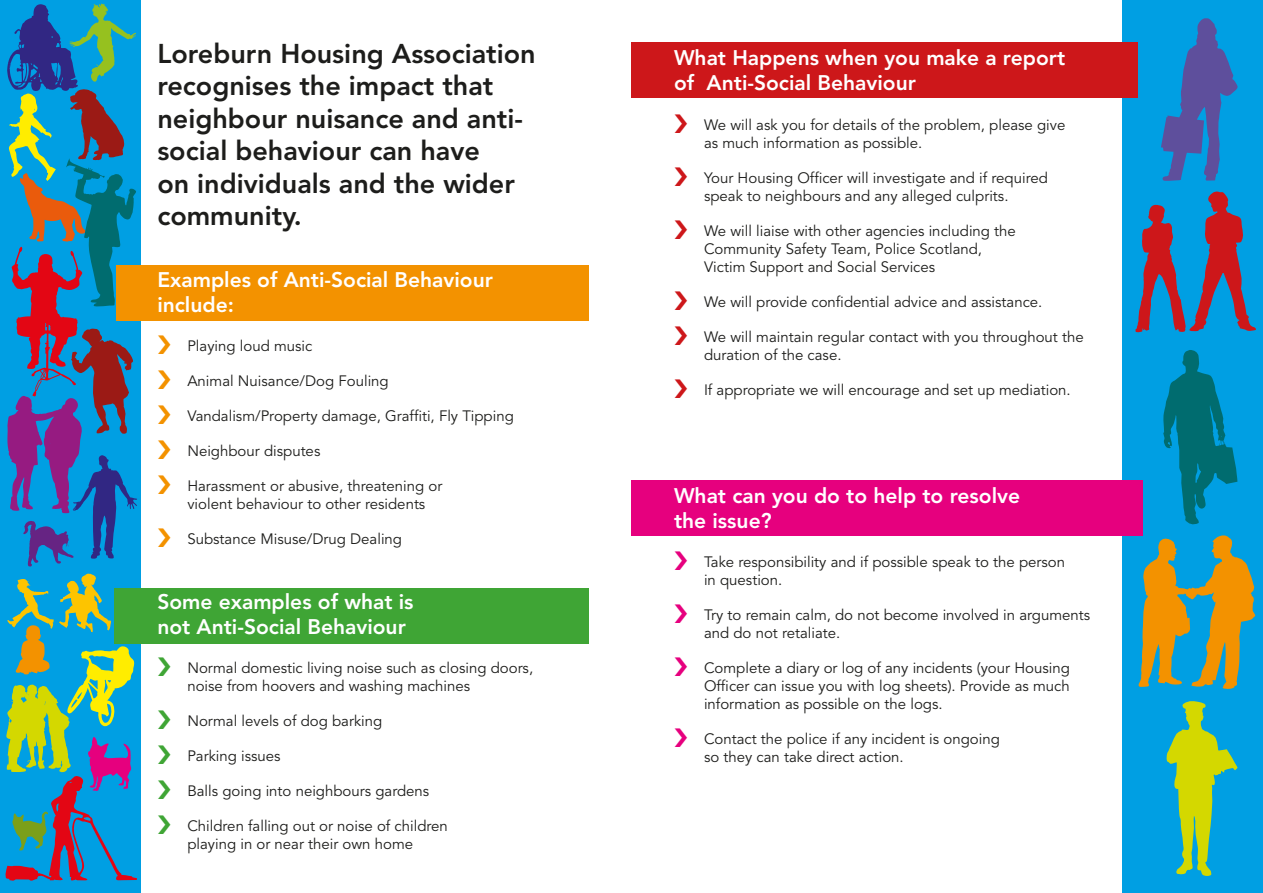
<style>
.page{position:relative;width:1263px;height:893px;background:#fff}
.page>*{position:absolute;margin:0;border:0;box-sizing:border-box;transform-origin:0 0}
.t1{font:800 27px/32.4px "Avenir";color:#1d1d1b}
.t2{font:800 21px/25.2px "Avenir";color:#fff}
.t3{font:15px/18px "Avenir";color:#1d1d1b}
</style>
<div class="page">
<div style="left:1123px;top:0;width:140px;height:893px;background:#009fe3"></div>
<div style="left:0;top:0;width:140px;height:893px;background:#009fe3"></div>
<div style="left:117px;top:265px;width:472px;height:55px;background:#f39200"></div>
<div style="left:115px;top:588px;width:474px;height:55px;background:#3fa535"></div>
<div style="left:631px;top:43px;width:506px;height:55px;background:#cd171a"></div>
<div style="left:631px;top:480px;width:512px;height:56px;background:#e6007e"></div>
<svg style="left:6px;top:574px;width:131px;height:307px"></svg>
<svg style="left:1161px;top:18px;width:77px;height:163px"></svg>
<svg style="left:1163px;top:350px;width:74px;height:175px"></svg>
<svg style="left:7px;top:3px;width:131px;height:564px"></svg>
<svg style="left:1166px;top:701px;width:72px;height:175px"></svg>
<svg style="left:1138px;top:535px;width:117px;height:154px"></svg>
<svg style="left:1135px;top:191px;width:121px;height:142px"></svg>
<h1 class="t1" style="left:157px;top:37px;width:380px">Loreburn Housing Association recognises the impact that neighbour nuisance and anti&shy;social behaviour can have<br>on individuals and the wider community.</h1>
<h2 class="t2" style="left:157px;top:267px;width:337px">Examples of Anti-Social Behaviour include:</h2>
<p class="t3" style="left:187px;top:338px;width:127px">Playing loud music</p>
<p class="t3" style="left:187px;top:373px;width:203px">Animal Nuisance/Dog Fouling</p>
<p class="t3" style="left:187px;top:408px;width:328px">Vandalism/Property damage, Graffiti, Fly Tipping</p>
<p class="t3" style="left:187px;top:443px;width:135px">Neighbour disputes</p>
<p class="t3" style="left:187px;top:478px;width:256px">Harassment or abusive, threatening or violent behaviour to other residents</p>
<p class="t3" style="left:187px;top:531px;width:216px">Substance Misuse/Drug Dealing</p>
<h2 class="t2" style="left:157px;top:589px;width:258px">Some examples of what is not Anti-Social Behaviour</h2>
<p class="t3" style="left:187px;top:660px;width:347px">Normal domestic living noise such as closing doors, noise from hoovers and washing machines</p>
<p class="t3" style="left:187px;top:713px;width:196px">Normal levels of dog barking</p>
<p class="t3" style="left:187px;top:748px;width:95px">Parking issues</p>
<p class="t3" style="left:187px;top:783px;width:243px">Balls going into neighbours gardens</p>
<p class="t3" style="left:187px;top:818px;width:262px">Children falling out or noise of children playing in or near their own home</p>
<h2 class="t2" style="left:674px;top:45px;width:393px">What Happens when you make a report of Anti-Social Behaviour</h2>
<p class="t3" style="left:704px;top:116px;width:363px">We will ask you for details of the problem, please give as much information as possible.</p>
<p class="t3" style="left:704px;top:169px;width:345px">Your Housing Officer will investigate and if required speak to neighbours and any alleged culprits.</p>
<p class="t3" style="left:704px;top:222px;width:313px">We will liaise with other agencies including the<br>Community Safety Team, Police Scotland,<br>Victim Support and Social Services</p>
<p class="t3" style="left:704px;top:293px;width:340px">We will provide confidential advice and assistance.</p>
<p class="t3" style="left:704px;top:328px;width:381px">We will maintain regular contact with you throughout the duration of the case.</p>
<p class="t3" style="left:704px;top:381px;width:368px">If appropriate we will encourage and set up mediation.</p>
<h2 class="t2" style="left:674px;top:483px;width:348px">What can you do to help to resolve the issue?</h2>
<p class="t3" style="left:704px;top:553px;width:363px">Take responsibility and if possible speak to the person in question.</p>
<p class="t3" style="left:704px;top:606px;width:388px">Try to remain calm, do not become involved in arguments and do not retaliate.</p>
<p class="t3" style="left:704px;top:659px;width:367px;text-align:justify">Complete a diary or log of any incidents (your Housing Officer can issue you with log sheets). Provide as much information as possible on the logs.</p>
<p class="t3" style="left:704px;top:730px;width:297px">Contact the police if any incident is ongoing so they can take direct action.</p>
</div>
